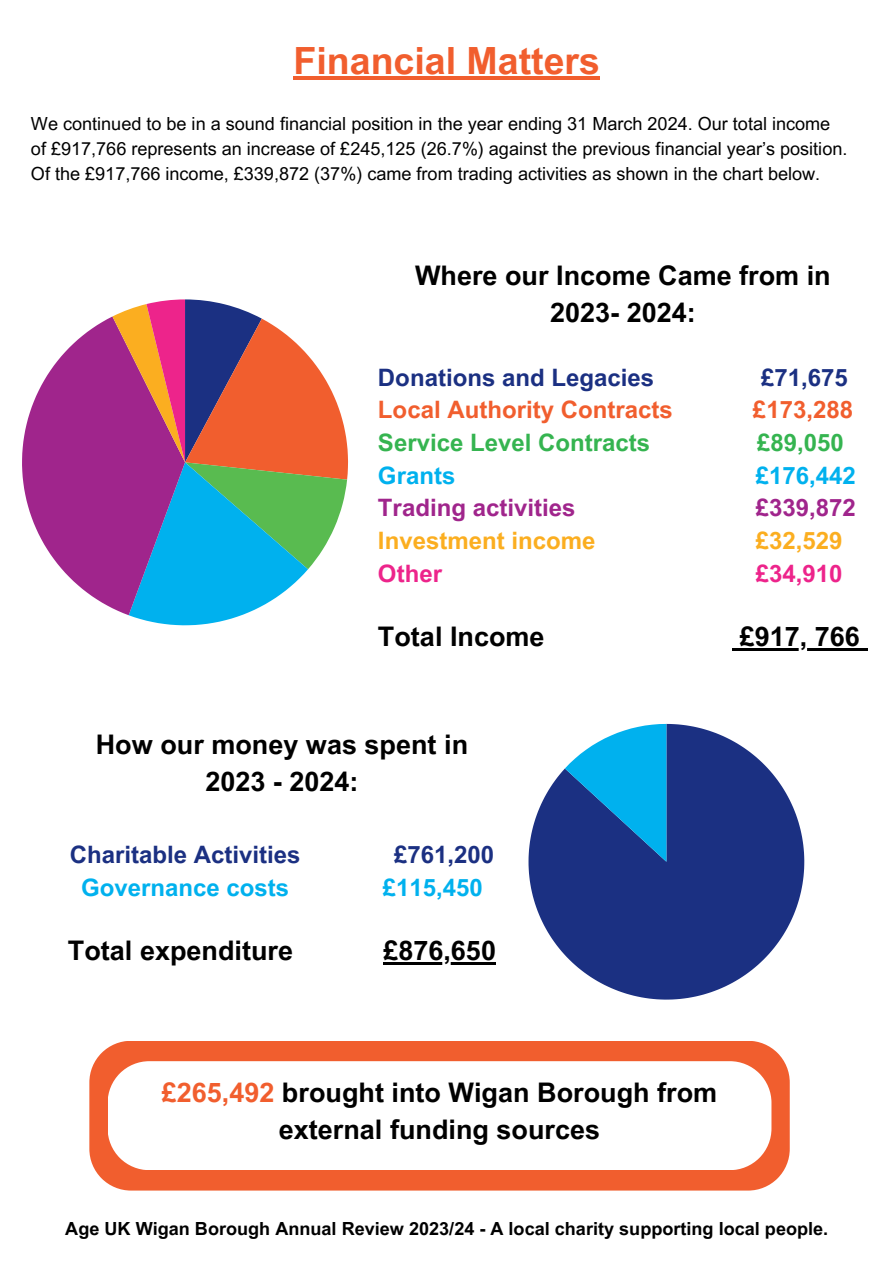
<style>
.page{position:relative;width:894px;height:1264px;background:#fff}
.page>*{position:absolute;margin:0;border:0;box-sizing:border-box;transform-origin:0 0}
.t1{font:700 37.5px "Arial MT Pro";color:#f15e2e}
.t2{font:700 27px/37.2px "Arial MT Pro";color:#000;text-align:center}
.t3{font:700 24px "Arial MT Pro";color:#1b3082}
.t4{font:700 24px "Arial MT Pro";color:#00b1ee}
.t5{font:700 24px "Arial MT Pro";color:#f15e2e}
.t6{font:700 24px "Arial MT Pro";color:#35b450}
.t7{font:700 24px "Arial MT Pro";color:#a0258c}
.t8{font:700 24px "Arial MT Pro";color:#fbae20}
.t9{font:700 24px "Arial MT Pro";color:#ed248b}
.t10{font:18px/24.8px "Arial MT Pro";color:#000}
.t11{font:700 18px "Arial MT Pro";color:#000}
.s1{color:#f15e2e}
</style>
<div class="page">
<svg style="left:22px;top:316px;width:90px;height:292px;fill:#a0258c"></svg>
<svg style="left:112px;top:299px;width:236px;height:326px"></svg>
<svg style="left:528px;top:724px;width:276px;height:275px;fill:#1b3082"></svg>
<svg style="left:564px;top:724px;width:103px;height:137px;background:#238dcb"></svg>
<div style="left:89px;top:1041px;width:700px;height:149px;background:#f15e2e"></div>
<svg style="left:108px;top:1061px;width:663px;height:109px"></svg>
<hr style="left:293px;top:76px;width:307px;height:4px;background:#f15e2e">
<svg style="left:732px;top:648px;width:7px;height:2px"></svg>
<hr style="left:739px;top:648px;width:120px;height:2px;background:#000">
<svg style="left:859px;top:648px;width:8px;height:2px"></svg>
<hr style="left:383px;top:962px;width:113px;height:2px;background:#000">
<p class="t1" style="left:293px;top:47px;width:308px">Financial Matters</p>
<p class="t10" style="left:31px;top:114px;width:817px">We continued to be in a sound financial position in the year ending 31 March 2024. Our total income of £917,766 represents an increase of £245,125 (26.7%) against the previous financial year’s position.<br>Of the £917,766 income, £339,872 (37%) came from trading activities as shown in the chart below.</p>
<h2 class="t2" style="left:415px;top:260px;width:417px">Where our Income Came from in<br>2023- 2024:</h2>
<h3 class="t3" style="left:378px;top:368px;width:278px">Donations and Legacies</h3>
<h3 class="t3" style="left:760px;top:368px;width:88px">£71,675</h3>
<h3 class="t5" style="left:378px;top:401px;width:296px">Local Authority Contracts</h3>
<h3 class="t5" style="left:752px;top:401px;width:102px">£173,288</h3>
<h3 class="t6" style="left:378px;top:433px;width:274px">Service Level Contracts</h3>
<h3 class="t6" style="left:756px;top:433px;width:88px">£89,050</h3>
<h3 class="t4" style="left:378px;top:466px;width:79px">Grants</h3>
<h3 class="t4" style="left:755px;top:466px;width:102px">£176,442</h3>
<h3 class="t7" style="left:378px;top:499px;width:199px">Trading activities</h3>
<h3 class="t7" style="left:755px;top:499px;width:102px">£339,872</h3>
<h3 class="t8" style="left:378px;top:531px;width:219px">Investment income</h3>
<h3 class="t8" style="left:755px;top:531px;width:88px">£32,529</h3>
<h3 class="t9" style="left:378px;top:564px;width:65px">Other</h3>
<h3 class="t9" style="left:755px;top:564px;width:88px">£34,910</h3>
<h2 class="t2" style="left:378px;top:621px;width:168px">Total Income</h2>
<h2 class="t2" style="left:739px;top:621px;width:122px">£917, 766</h2>
<h3 class="t2" style="left:96px;top:729px;width:374px">How our money was spent in<br>2023 - 2024:</h3>
<h2 class="t3" style="left:70px;top:846px;width:232px">Charitable Activities</h2>
<h2 class="t3" style="left:394px;top:846px;width:102px">£761,200</h2>
<h2 class="t4" style="left:81px;top:878px;width:210px">Governance costs</h2>
<h2 class="t4" style="left:382px;top:878px;width:102px">£115,450</h2>
<h2 class="t2" style="left:68px;top:935px;width:227px">Total expenditure</h2>
<h4 class="t2" style="left:383px;top:935px;width:114px">£876,650</h4>
<h2 class="t2" style="left:162px;top:1077px;width:557px"><span class="s1">£265,492</span> brought into Wigan Borough from external funding sources</h2>
<h1 class="t11" style="left:65px;top:1221px;width:764px">Age UK Wigan Borough Annual Review 2023/24 - A local charity supporting local people.</h1>
</div>
